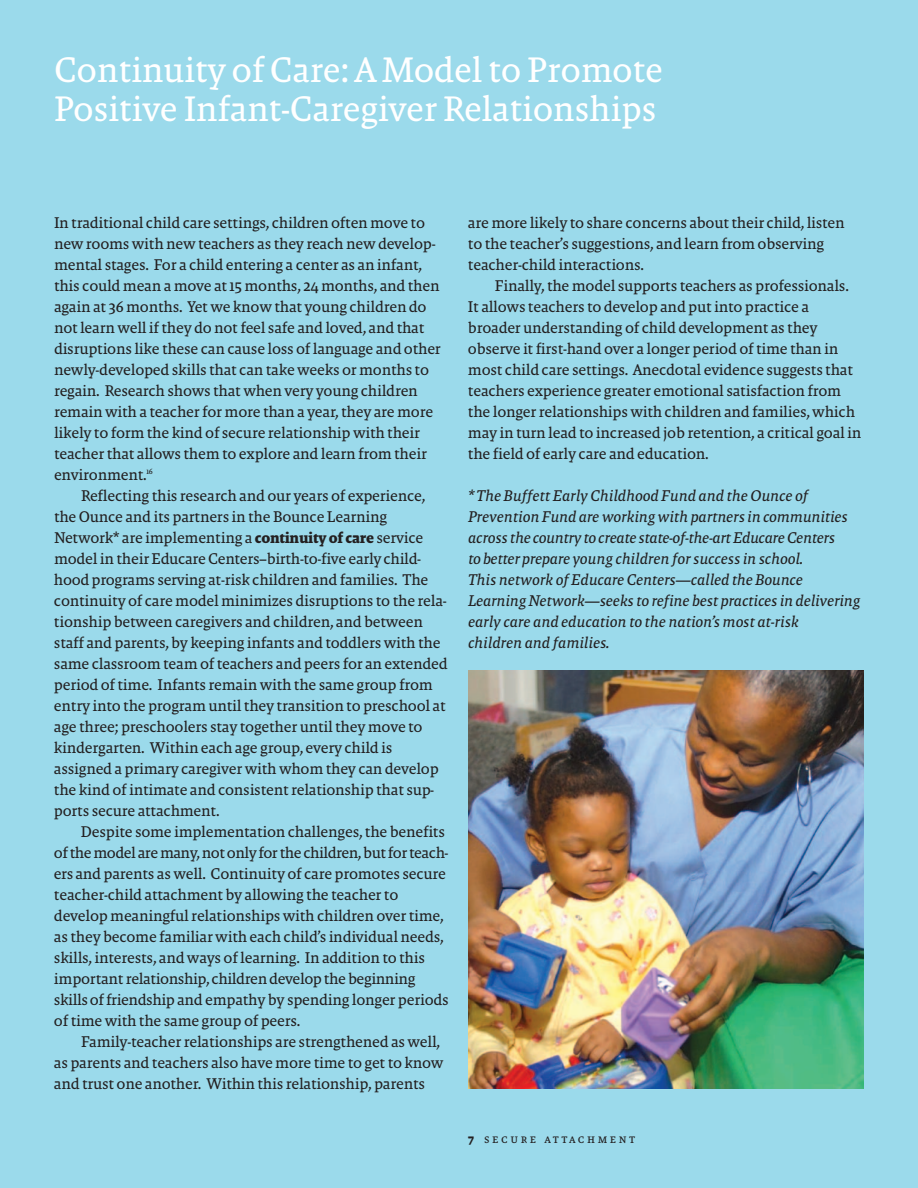
<style>
.page{position:relative;width:918px;height:1188px;background:#9bdaeb}
.page>*{position:absolute;margin:0;border:0;box-sizing:border-box;transform-origin:0 0}
.t1{font:36px/39px "Malaga Reg";letter-spacing:-.01em;color:#fff}
.t2{font:15.75px/21px "Malaga Reg";letter-spacing:-.015em;color:#231f20}
.t3{font:italic 15.75px/21px "Malaga Reg";letter-spacing:-.025em;color:#231f20}
.t4{font:12px "Malaga SC Reg";letter-spacing:.21em;color:#231f20}
.s1{font-family:"Malaga";font-weight:700}
</style>
<div class="page">
<img style="left:468px;top:670px;width:396px;height:419px">
<h1 class="t1" style="left:54px;top:50px;width:611px">Continuity of Care: A Model to Promote<br>Positive Infant-Caregiver Relationships</h1>
<p class="t2" style="left:54px;top:212px;width:388px">In traditional child care settings, children often move to new rooms with new teachers as they reach new develop&shy;mental stages. For a child entering a center as an infant, this could mean a move at 15 months, 24 months, and then again at 36 months. Yet we know that young children do not learn well if they do not feel safe and loved, and that disruptions like these can cause loss of language and other newly-developed skills that can take weeks or months to regain. Research shows that when very young children remain with a teacher for more than a year, they are more likely to form the kind of secure relationship with their teacher that allows them to explore and learn from their environment.<sup>16</sup></p>
<p class="t2" style="left:54px;top:485px;width:395px;text-indent:27px">Reflecting this research and our years of experience, the Ounce and its partners in the Bounce Learning Network* are implementing a <span class="s1">continuity of care</span> service model in their Educare Centers–birth-to-five early child&shy;hood programs serving at-risk children and families. The continuity of care model minimizes disruptions to the rela&shy;tionship between caregivers and children, and between staff and parents, by keeping infants and toddlers with the same classroom team of teachers and peers for an extended period of time. Infants remain with the same group from entry into the program until they transition to preschool at age three; preschoolers stay together until they move to kindergarten. Within each age group, every child is assigned a primary caregiver with whom they can develop the kind of intimate and consistent relationship that sup&shy;ports secure attachment.</p>
<p class="t2" style="left:54px;top:821px;width:396px;text-indent:27px">Despite some implementation challenges, the benefits of the model are many, not only for the children, but for teach&shy;ers and parents as well. Continuity of care promotes secure teacher-child attachment by allowing the teacher to develop meaningful relationships with children over time, as they become familiar with each child’s individual needs, skills, interests, and ways of learning. In addition to this important relationship, children develop the beginning skills of friendship and empathy by spending longer periods of time with the same group of peers.</p>
<p class="t2" style="left:54px;top:1031px;width:391px;text-indent:27px">Family-teacher relationships are strengthened as well, as parents and teachers also have more time to get to know and trust one another. Within this relationship, parents</p>
<p class="t2" style="left:468px;top:212px;width:378px">are more likely to share concerns about their child, listen to the teacher’s suggestions, and learn from observing teacher-child interactions.</p>
<p class="t2" style="left:468px;top:275px;width:395px;text-indent:27px">Finally, the model supports teachers as professionals.<br>It allows teachers to develop and put into practice a broader understanding of child development as they observe it first-hand over a longer period of time than in most child care settings. Anecdotal evidence suggests that teachers experience greater emotional satisfaction from the longer relationships with children and families, which may in turn lead to increased job retention, a critical goal in the field of early care and education.</p>
<p class="t3" style="left:468px;top:485px;width:394px">* The Buffett Early Childhood Fund and the Ounce of Prevention Fund are working with partners in communities across the country to create state-of-the-art Educare Centers<br>to better prepareyoung children for success in school.<br>This network of Educare Centers—called the Bounce Learning Network—seeks to refine best practices in delivering early care and education to the nation’s most at-risk<br>children and families.</p>
<p class="t4" style="left:468px;top:1133px;width:169px"><span class="s1">7</span> secure attachment</p>
</div>
